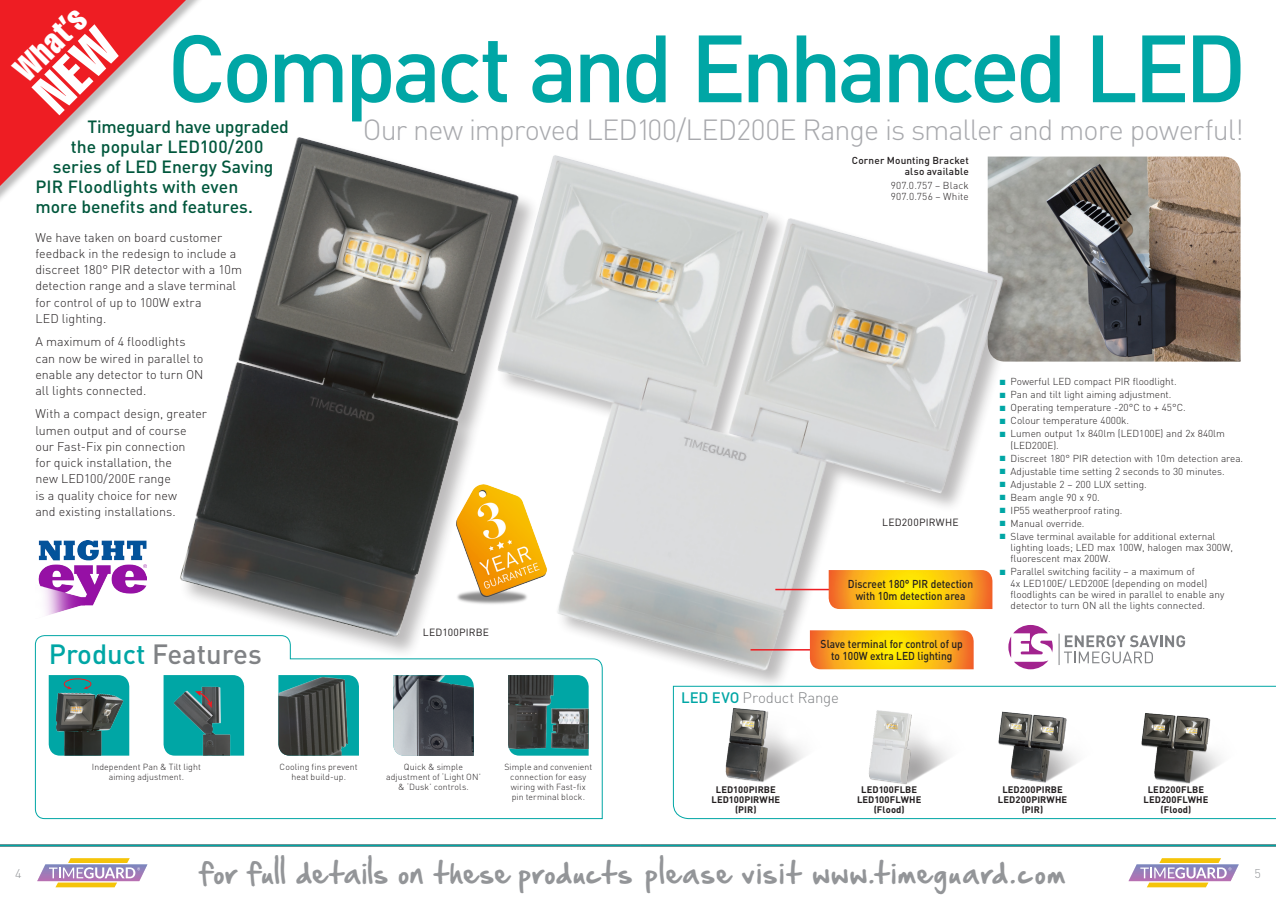
<style>
.page{position:relative;width:1276px;height:904px;background:#fff}
.page>*{position:absolute;margin:0;border:0;box-sizing:border-box;transform-origin:0 0}
.Headline_YELLOW{font:500 93.75px "DINOT";letter-spacing:-.055em;color:#00a6a5}
.t1{font:extra-condensed 33.75px "Swiss 911 BT";color:#fff}
.Headline_YELLOW-2{font:300 28.75px "DINOT";letter-spacing:-.03em;color:#a8a9ad}
.t2{font:500 27.5px "DINOT";color:#808285}
.t3{font:25.75px "Hand Of Sean";letter-spacing:.065em;color:#939598}
._2_Intro_copy{font:500 17.5px "DINOT";color:#00573c}
.t4{font:300 15px "DINOT";letter-spacing:-.015em;color:#808285}
._1_Body_Copy{font:300 12.5px/16.2px "DINOT";color:#231f20}
.t5{font:300 12.5px "DINOT";color:#939598}
.t6{font:500 11.38px/11.8px "DINOT";color:#231f20;text-align:center;scale:.9 1}
._2011_Annotation{font:10.38px "DINOT";letter-spacing:.025em;color:#231f20}
.Bullet{font:300 10px/11.2px "DINOT";color:#231f20}
.t7{font:500 10px/11.2px "DINOT";letter-spacing:.015em;color:#231f20;text-align:right}
.Bullet-2{font:300 10px/11.2px "DINOT";letter-spacing:.025em;color:#231f20}
.Part_number{font:700 9.38px/10px "DINOT";letter-spacing:.01em;color:#231f20;text-align:center}
.Feature_caption{font:300 8.75px/10px "DINOT";letter-spacing:.01em;color:#231f20;text-align:center}
.s1{color:#00a6a5}
.s2{font-weight:500;color:#00a6a5}
</style>
<div class="page">
<svg style="left:35px;top:635px;width:568px;height:184px"></svg>
<svg style="left:673px;top:685px;width:603px;height:134px"></svg>
<svg style="left:508px;top:750px;width:80px;height:5px"></svg>
<img style="left:1024px;top:156px;width:216px;height:205px">
<img style="left:393px;top:675px;width:81px;height:81px">
<div style="left:497px;top:155px;width:527px;height:535px;background:#231f20;opacity:.3"></div>
<img style="left:436px;top:155px;width:572px;height:554px">
<div style="left:178px;top:137px;width:361px;height:521px;background:#231f20;opacity:.3"></div>
<img style="left:174px;top:137px;width:348px;height:508px">
<img style="left:508px;top:675px;width:80px;height:75px">
<img style="left:278px;top:676px;width:81px;height:79px">
<img style="left:724px;top:707px;width:104px;height:87px">
<img style="left:868px;top:709px;width:104px;height:87px">
<img style="left:1141px;top:712px;width:134px;height:82px">
<img style="left:997px;top:711px;width:134px;height:82px">
<hr style="left:1128px;top:881px;width:102px;height:1px;background:#99248e">
<hr style="left:1128px;top:880px;width:103px;height:1px;background:#97278f">
<hr style="left:1129px;top:879px;width:102px;height:1px;background:#8f2c91">
<hr style="left:1129px;top:878px;width:103px;height:1px;background:#8b2f92">
<hr style="left:1130px;top:877px;width:102px;height:1px;background:#843293">
<hr style="left:1130px;top:876px;width:103px;height:1px;background:#813394">
<hr style="left:1131px;top:875px;width:102px;height:1px;background:#7a3796">
<hr style="left:1131px;top:874px;width:103px;height:1px;background:#753996">
<hr style="left:1132px;top:873px;width:102px;height:1px;background:#6f3c98">
<hr style="left:1132px;top:872px;width:103px;height:1px;background:#6b3f99">
<hr style="left:1133px;top:871px;width:102px;height:1px;background:#65419a">
<hr style="left:1133px;top:870px;width:103px;height:1px;background:#60449b">
<hr style="left:1134px;top:869px;width:102px;height:1px;background:#59469c">
<hr style="left:1134px;top:868px;width:103px;height:1px;background:#53489d">
<hr style="left:1135px;top:867px;width:102px;height:1px;background:#4b4a9f">
<hr style="left:1135px;top:866px;width:103px;height:1px;background:#454ba0">
<hr style="left:1136px;top:865px;width:102px;height:1px;background:#3e4da1">
<hr style="left:1136px;top:864px;width:102px;height:1px;background:#364ea1">
<svg style="left:1140px;top:858px;width:91px;height:29px"></svg>
<hr style="left:37px;top:881px;width:102px;height:1px;background:#99248e">
<hr style="left:37px;top:880px;width:103px;height:1px;background:#97278f">
<hr style="left:38px;top:879px;width:102px;height:1px;background:#8f2c91">
<hr style="left:38px;top:878px;width:103px;height:1px;background:#8c2f92">
<hr style="left:39px;top:877px;width:102px;height:1px;background:#843293">
<hr style="left:39px;top:876px;width:103px;height:1px;background:#813394">
<hr style="left:40px;top:875px;width:102px;height:1px;background:#7a3796">
<hr style="left:40px;top:874px;width:103px;height:1px;background:#753996">
<hr style="left:41px;top:873px;width:102px;height:1px;background:#6f3c98">
<hr style="left:41px;top:872px;width:103px;height:1px;background:#6b3f99">
<hr style="left:42px;top:871px;width:102px;height:1px;background:#65419a">
<hr style="left:42px;top:870px;width:103px;height:1px;background:#60449b">
<hr style="left:43px;top:869px;width:102px;height:1px;background:#59469c">
<hr style="left:43px;top:868px;width:103px;height:1px;background:#54489d">
<hr style="left:44px;top:867px;width:102px;height:1px;background:#4b4a9f">
<hr style="left:44px;top:866px;width:103px;height:1px;background:#454ba0">
<hr style="left:45px;top:865px;width:102px;height:1px;background:#3e4da1">
<hr style="left:45px;top:864px;width:102px;height:1px;background:#364ea1">
<svg style="left:49px;top:858px;width:91px;height:29px"></svg>
<div style="left:0;top:0;width:207px;height:207px;background:#fff"></div>
<hr style="left:638px;top:844px;width:638px;height:2px;background:#00a6a5">
<hr style="left:0;top:844px;width:638px;height:2px;background:#00a6a5">
<svg style="left:49px;top:675px;width:80px;height:80px;background:#287976"></svg>
<svg style="left:164px;top:675px;width:80px;height:80px;background:#1e8f8f"></svg>
<img style="left:38px;top:540px;width:108px;height:76px">
<hr style="left:775px;top:588px;width:68px;height:2px;background:#ee1d23">
<hr style="left:750px;top:649px;width:69px;height:1px;background:#ee1d23">
<img style="left:828px;top:570px;width:164px;height:39px">
<img style="left:810px;top:630px;width:163px;height:39px">
<hr style="left:1058px;top:633px;width:1px;height:32px;background:#808285">
<svg style="left:1064px;top:635px;width:121px;height:28px"></svg>
<svg style="left:1008px;top:625px;width:44px;height:44px"></svg>
<img style="left:451px;top:485px;width:100px;height:125px">
<svg style="left:0;top:0;width:197px;height:197px"></svg>
<h2 class="t1" style="left:6px;top:61px;width:88px;rotate:-45deg">What’s</h2>
<p class="Headline_YELLOW" style="left:167px;top:8px;width:1081px">Compact and Enhanced LED</p>
<p class="Headline_YELLOW-2" style="left:363px;top:112px;width:882px">Our new improved LED100/LED200E Range is smaller and more powerful!</p>
<p class="_2_Intro_copy" style="left:87px;top:116px;width:203px">Timeguard have upgraded</p>
<p class="_2_Intro_copy" style="left:71px;top:136px;width:194px">the popular LED100/200</p>
<p class="_2_Intro_copy" style="left:53px;top:156px;width:222px">series of LED Energy Saving</p>
<p class="_2_Intro_copy" style="left:35px;top:176px;width:204px">PIR Floodlights with even</p>
<p class="_2_Intro_copy" style="left:35px;top:196px;width:219px">more benefits and features.</p>
<p class="_1_Body_Copy" style="left:35px;top:229px;width:208px">We have taken on board customer feedback in the redesign to include a discreet 180° PIR detector with a 10m detection range and a slave terminal for control of up to 100W extra<br>LED lighting.</p>
<p class="_1_Body_Copy" style="left:35px;top:333px;width:170px">A maximum of 4 floodlights can now be wired in parallel to enable any detector to turn ON all lights connected.</p>
<p class="_1_Body_Copy" style="left:35px;top:405px;width:173px">With a compact design, greater lumen output and of course our Fast-Fix pin connection<br>for quick installation, the<br>new LED100/200E range<br>is a quality choice for new<br>and existing installations.</p>
<p class="t7" style="left:852px;top:155px;width:118px">Corner Mounting Bracket also available</p>
<p class="Bullet-2" style="left:890px;top:179px;width:80px">907.0.757 – Black<br>907.0.756 – White</p>
<p class="Bullet" style="left:1000px;top:376px;width:178px"><span class="s1">■</span> Powerful LED compact PIR floodlight.</p>
<p class="Bullet" style="left:1000px;top:389px;width:173px"><span class="s1">■</span> Pan and tilt light aiming adjustment.</p>
<p class="Bullet" style="left:1000px;top:402px;width:187px"><span class="s1">■</span> Operating temperature -20°C to + 45°C.</p>
<p class="Bullet" style="left:1000px;top:415px;width:131px"><span class="s1">■</span> Colour temperature 4000k.</p>
<p class="Bullet" style="left:1010px;top:428px;width:216px;text-indent:-11px"><span class="s1">■</span> Lumen output 1x 840lm (LED100E) and 2x 840lm (LED200E).</p>
<p class="Bullet" style="left:1000px;top:452px;width:245px"><span class="s1">■</span> Discreet 180° PIR detection with 10m detection area.</p>
<p class="Bullet" style="left:1000px;top:465px;width:226px"><span class="s1">■</span> Adjustable time setting 2 seconds to 30 minutes.</p>
<p class="Bullet" style="left:1000px;top:478px;width:148px"><span class="s1">■</span> Adjustable 2 – 200 LUX setting.</p>
<p class="Bullet" style="left:1000px;top:491px;width:101px"><span class="s1">■</span> Beam angle 90 x 90.</p>
<p class="Bullet" style="left:1000px;top:504px;width:124px"><span class="s1">■</span> IP55 weatherproof rating.</p>
<p class="Bullet" style="left:1000px;top:517px;width:86px"><span class="s1">■</span> Manual override.</p>
<p class="Bullet" style="left:1010px;top:530px;width:224px;text-indent:-11px"><span class="s1">■</span> Slave terminal available for additional external lighting loads; LED max 100W, halogen max 300W, fluorescent max 200W.</p>
<p class="Bullet" style="left:1010px;top:566px;width:215px;text-indent:-11px"><span class="s1">■</span> Parallel switching facility – a maximum of<br>4x LED100E/ LED200E (depending on model) floodlights can be wired in parallel to enable any detector to turn ON all the lights connected.</p>
<p class="_2011_Annotation" style="left:882px;top:516px;width:78px">LED200PIRWHE</p>
<p class="t6" style="left:848px;top:577px;width:141px">Discreet 180° PIR detection with 10m detection area</p>
<p class="t2" style="left:49px;top:636px;width:214px"><span class="s1">Product</span> Features</p>
<p class="_2011_Annotation" style="left:423px;top:626px;width:68px">LED100PIRBE</p>
<p class="t6" style="left:820px;top:638px;width:160px">Slave terminal for control of up to 100W extra LED lighting</p>
<p class="t4" style="left:681px;top:688px;width:159px"><span class="s2">LED EVO</span> Product Range</p>
<p class="t5" style="left:15px;top:865px;width:8px">4</p>
<p class="Feature_caption" style="left:92px;top:761px;width:110px">Independent Pan &amp; Tilt light aiming adjustment.</p>
<p class="Feature_caption" style="left:504px;top:761px;width:90px">Simple and convenient connection for easy wiring with Fast-fix pin terminal block.</p>
<p class="Feature_caption" style="left:280px;top:761px;width:80px">Cooling fins prevent heat build-up.</p>
<p class="Feature_caption" style="left:386px;top:761px;width:96px">Quick &amp; simple adjustment of ‘Light ON’ &amp; ‘Dusk’ controls.</p>
<p class="Part_number" style="left:716px;top:784px;width:61px">LED100PIRBE</p>
<p class="Part_number" style="left:711px;top:794px;width:70px">LED100PIRWHE (PIR)</p>
<p class="Part_number" style="left:861px;top:784px;width:57px">LED100FLBE</p>
<p class="Part_number" style="left:857px;top:794px;width:66px">LED100FLWHE (Flood)</p>
<p class="Part_number" style="left:1002px;top:784px;width:62px">LED200PIRBE</p>
<p class="Part_number" style="left:998px;top:794px;width:71px">LED200PIRWHE (PIR)</p>
<h3 class="t3" style="left:201px;top:849px;width:866px">for full details on these products please visit www.timeguard.com</h3>
<p class="Part_number" style="left:1147px;top:784px;width:58px">LED200FLBE</p>
<p class="Part_number" style="left:1143px;top:794px;width:66px">LED200FLWHE (Flood)</p>
<p class="t5" style="left:1254px;top:865px;width:8px">5</p>
</div>
